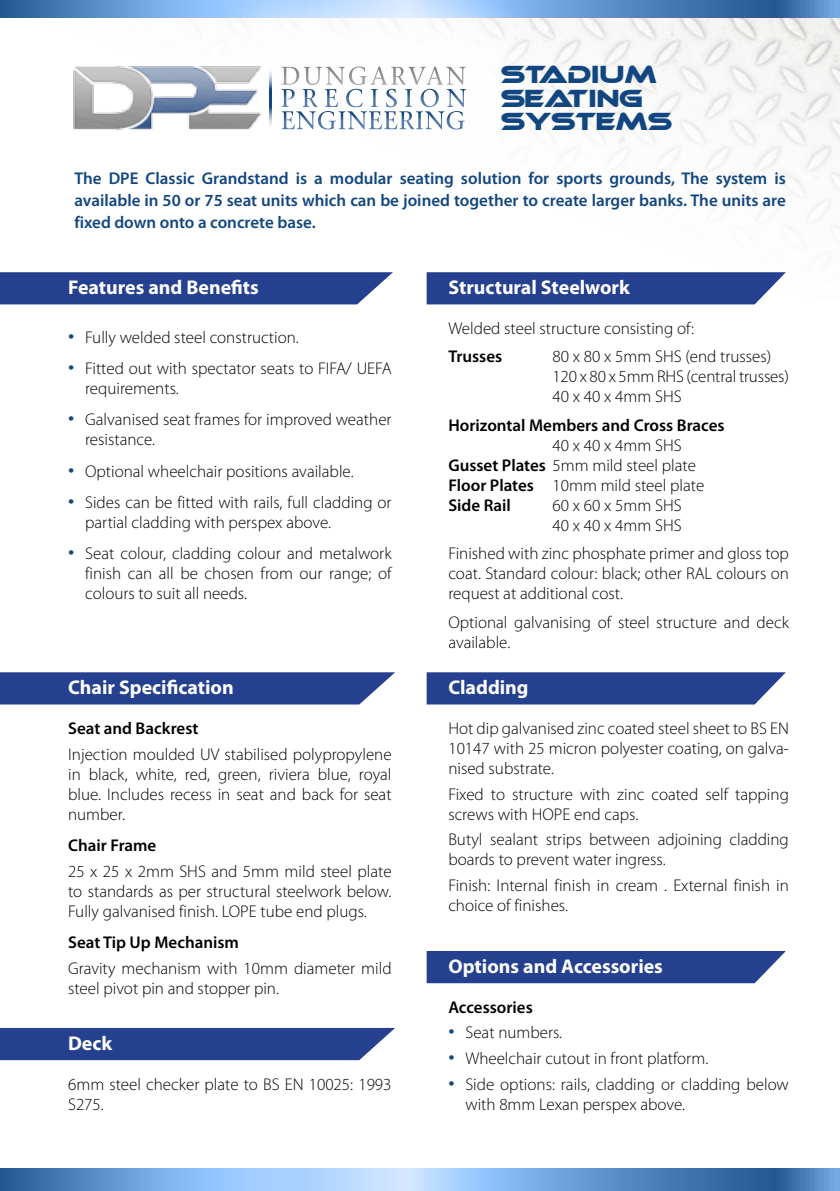
<style>
.page{position:relative;width:840px;height:1191px;background:#fff}
.page>*{position:absolute;margin:0;border:0;box-sizing:border-box;transform-origin:0 0}
.t1{font:23.8px/23.6px "Ethnocentric";color:#124680}
.t2{font:700 19.8px "Myriad Pro";color:#fff}
.t3{font:300 17px/20px "Myriad Pro";color:#000}
.t4{font:600 17px/22px "Myriad Pro";color:#124680;text-align:justify}
.t5{font:600 17px "Myriad Pro";color:#000}
.s1{font-size:25px;color:#124680}
.s2{font-weight:600}
</style>
<div class="page">
<img style="left:0;top:17px;width:839px;height:256px">
<svg style="left:0;top:1168px;width:839px;height:23px;background:#74a3d8"></svg>
<svg style="left:0;top:0;width:839px;height:17px;background:#5185bf"></svg>
<hr style="left:839px;top:17px;width:1px;height:360px;background:#e1e0ed">
<div style="left:200px;top:0;width:347px;height:211px;background:#fff"></div>
<svg style="left:281px;top:67px;width:185px;height:62px"></svg>
<hr style="left:269px;top:66px;width:2px;height:64px;background:#124680">
<img style="left:66px;top:62px;width:196px;height:74px">
<svg style="left:0;top:272px;width:393px;height:32px;background:#2f4994"></svg>
<svg style="left:0;top:672px;width:395px;height:32px;background:#304a94"></svg>
<div style="left:0;top:1028px;width:395px;height:32px;background:#25408f"></div>
<svg style="left:426px;top:272px;width:359px;height:32px;background:#2f4994"></svg>
<svg style="left:426px;top:672px;width:359px;height:32px;background:#304994"></svg>
<div style="left:426px;top:951px;width:359px;height:32px;background:#25408f"></div>
<h1 class="t1" style="left:501px;top:65px;width:173px">STADIUM<br>SEATING<br>SYSTEMS</h1>
<p class="t4" style="left:74px;top:167px;width:712px">The DPE Classic Grandstand is a modular seating solution for sports grounds, The system is available in 50 or 75 seat units which can be joined together to create larger banks. The units are fixed down onto a concrete base.</p>
<p class="t2" style="left:68px;top:275px;width:192px">Features and Benefits</p>
<p class="t3" style="left:68px;top:327px;width:232px"><span class="s1">•</span> Fully welded steel construction.</p>
<p class="t3" style="left:85px;top:358px;width:308px;text-indent:-17px"><span class="s1">•</span> Fitted out with spectator seats to FIFA/ UEFA requirements.</p>
<p class="t3" style="left:85px;top:409px;width:308px;text-indent:-17px"><span class="s1">•</span> Galvanised seat frames for improved weather resistance.</p>
<p class="t3" style="left:68px;top:461px;width:287px"><span class="s1">•</span> Optional wheelchair positions available.</p>
<p class="t3" style="left:85px;top:492px;width:308px;text-indent:-17px"><span class="s1">•</span> Sides can be fitted with rails, full cladding or partial cladding with perspex above.</p>
<p class="t3" style="left:85px;top:543px;width:308px;text-align:justify;text-indent:-17px"><span class="s1">•</span> Seat colour, cladding colour and metalwork finish can all be chosen from our range; of colours to suit all needs.</p>
<p class="t2" style="left:68px;top:675px;width:167px">Chair Specification</p>
<p class="t5" style="left:68px;top:717px;width:132px">Seat and Backrest</p>
<p class="t3" style="left:68px;top:744px;width:325px;text-align:justify">Injection moulded UV stabilised polypropylene in black, white, red, green, riviera blue, royal blue. Includes recess in seat and back for seat number.</p>
<p class="t5" style="left:68px;top:834px;width:90px">Chair Frame</p>
<p class="t3" style="left:68px;top:860px;width:325px;text-align:justify">25 x 25 x 2mm SHS and 5mm mild steel plate to standards as per structural steelwork below.<br>Fully galvanised finish. LOPE tube end plugs.</p>
<p class="t5" style="left:68px;top:931px;width:172px">Seat Tip Up Mechanism</p>
<p class="t3" style="left:68px;top:957px;width:325px">Gravity mechanism with 10mm diameter mild steel pivot pin and stopper pin.</p>
<p class="t2" style="left:68px;top:1030px;width:46px">Deck</p>
<p class="t3" style="left:68px;top:1073px;width:325px">6mm steel checker plate to BS EN 10025: 1993<br>S275.</p>
<p class="t2" style="left:448px;top:275px;width:183px">Structural Steelwork</p>
<p class="t3" style="left:448px;top:318px;width:247px">Welded steel structure consisting of:</p>
<p class="t5" style="left:448px;top:346px;width:55px">Trusses</p>
<p class="t3" style="left:552px;top:346px;width:238px">80 x 80 x 5mm SHS (end trusses)<br>120 x 80 x 5mm RHS (central trusses)<br>40 x 40 x 4mm SHS</p>
<p class="t5" style="left:448px;top:414px;width:277px">Horizontal Members and Cross Braces</p>
<p class="t3" style="left:448px;top:435px;width:257px;text-indent:104px">40 x 40 x 4mm SHS<br><span class="s2">Gusset Plates</span> 5mm mild steel plate<br><span class="s2">Floor Plates</span> 10mm mild steel plate<br><span class="s2">Side Rail</span></p>
<p class="t3" style="left:552px;top:495px;width:131px">60 x 60 x 5mm SHS<br>40 x 40 x 4mm SHS</p>
<p class="t3" style="left:448px;top:543px;width:342px;text-align:justify">Finished with zinc phosphate primer and gloss top coat. Standard colour: black; other RAL colours on request at additional cost.</p>
<p class="t3" style="left:448px;top:612px;width:342px">Optional galvanising of steel structure and deck available.</p>
<p class="t2" style="left:448px;top:675px;width:82px">Cladding</p>
<p class="t3" style="left:448px;top:718px;width:342px;text-align:justify">Hot dip galvanised zinc coated steel sheet to BS EN 10147 with 25 micron polyester coating, on galva&shy;nised substrate.</p>
<p class="t3" style="left:448px;top:784px;width:342px">Fixed to structure with zinc coated self tapping screws with HOPE end caps.</p>
<p class="t3" style="left:448px;top:829px;width:342px">Butyl sealant strips between adjoining cladding boards to prevent water ingress.</p>
<p class="t3" style="left:448px;top:875px;width:342px">Finish: Internal finish in cream . External finish in choice of finishes.</p>
<p class="t2" style="left:448px;top:953px;width:216px">Options and Accessories</p>
<p class="t5" style="left:448px;top:996px;width:86px">Accessories</p>
<p class="t3" style="left:448px;top:1022px;width:115px"><span class="s1">•</span> Seat numbers.</p>
<p class="t3" style="left:448px;top:1048px;width:261px"><span class="s1">•</span> Wheelchair cutout in front platform.</p>
<p class="t3" style="left:465px;top:1073px;width:325px;text-indent:-17px"><span class="s1">•</span> Side options: rails, cladding or cladding below with 8mm Lexan perspex above.</p>
</div>
